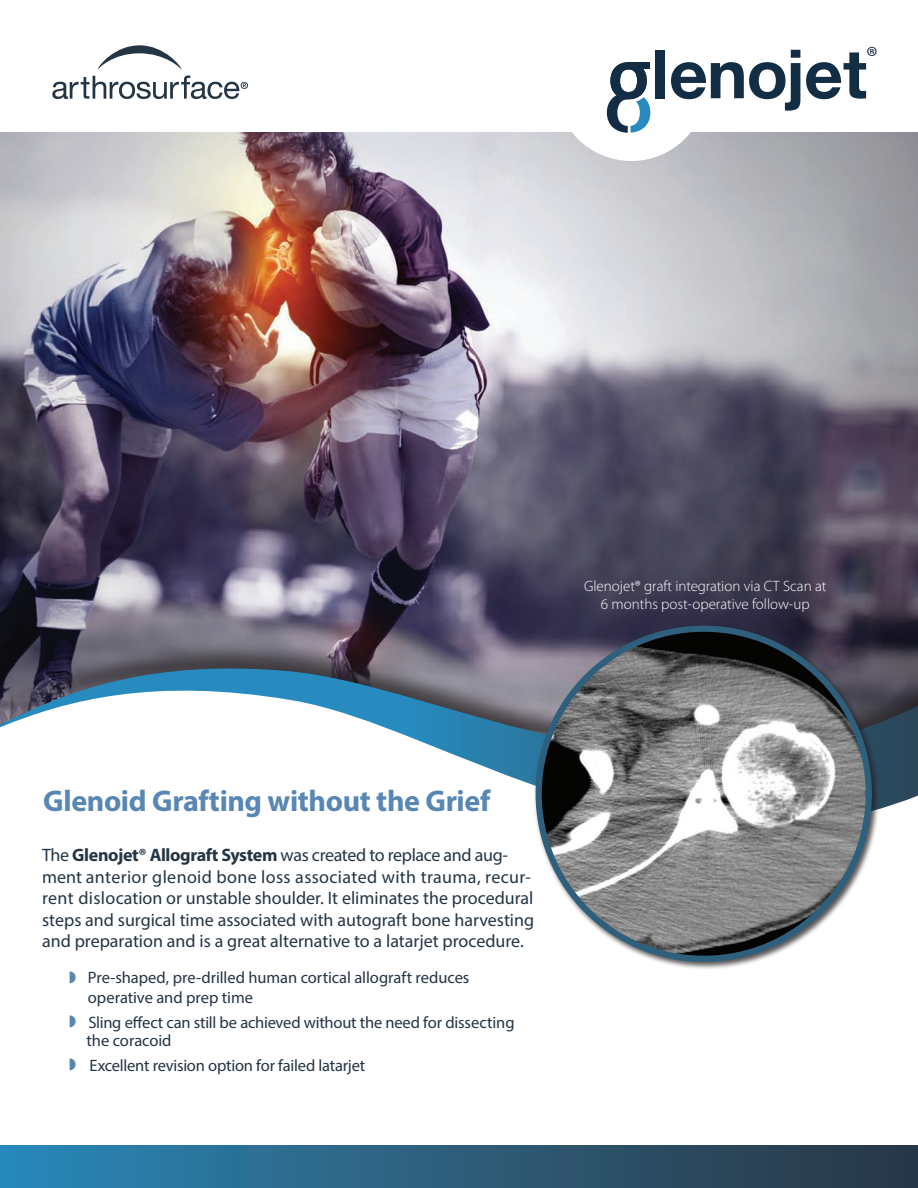
<style>
.page{position:relative;width:918px;height:1188px;background:#fff}
.page>*{position:absolute;margin:0;border:0;box-sizing:border-box;transform-origin:0 0}
.head_2{font:700 30px "Myriad Pro";letter-spacing:-.015em;color:#5887b3}
.t1{font:28.05px "Myriad Pro";color:#253444}
.t2{font:18px/21.6px "Myriad Pro";color:#253544}
.t3{font:16.5px/19.8px "Myriad Pro";letter-spacing:-.01em;color:#253444}
.t4{font:300 15px "Myriad Pro";color:#fff}
.s1{font-weight:700}
.s2{color:#5887b3}
</style>
<div class="page">
<img style="left:0;top:132px;width:918px;height:508px">
<div style="left:556px;top:9px;width:151px;height:152px;background:#fff;border-radius:50%"></div>
<svg style="left:98px;top:45px;width:83px;height:24px"></svg>
<svg style="left:52px;top:75px;width:196px;height:24px"></svg>
<div style="left:655px;top:50px;width:10px;height:48px;background:#122d44"></div>
<svg style="left:671px;top:50px;width:129px;height:61px"></svg>
<svg style="left:806px;top:52px;width:60px;height:47px"></svg>
<svg style="left:607px;top:62px;width:43px;height:71px"></svg>
<div style="left:0;top:640px;width:918px;height:189px;background:#231f20;opacity:.75"></div>
<svg style="left:0;top:669px;width:918px;height:160px"></svg>
<div style="left:533px;top:623px;width:347px;height:347px;background:#231f20;opacity:.75"></div>
<img style="left:539px;top:629px;width:330px;height:330px;border-radius:165px">
<div style="left:0;top:1146px;width:918px;height:42px;background:linear-gradient(to right,#2b87b7,#2b3542)"></div>
<p class="t1" style="left:866px;top:40px;width:13px">®</p>
<p class="t4" style="left:584px;top:577px;width:244px">Glenojet® graft integration via CT Scan at</p>
<p class="t4" style="left:601px;top:595px;width:210px">6 months post-operative follow-up</p>
<p class="head_2" style="left:43px;top:781px;width:448px">Glenoid Grafting without the Grief</p>
<p class="t2" style="left:42px;top:844px;width:494px">The <span class="s1">Glenojet® Allograft System</span> was created to replace and aug&shy;ment anterior glenoid bone loss associated with trauma, recur&shy;rent dislocation or unstable shoulder. It eliminates the procedural steps and surgical time associated with autograft bone harvesting and preparation and is a great alternative to a latarjet procedure.</p>
<p class="t3" style="left:88px;top:968px;width:383px;text-indent:-19px"><span class="s2">◗</span> Pre-shaped, pre-drilled human cortical allograft reduces operative and prep time</p>
<p class="t3" style="left:87px;top:1013px;width:429px;line-height:18px;text-indent:-17px"><span class="s2">◗</span> Sling effect can still be achieved without the need for dissecting the coracoid</p>
<p class="t3" style="left:69px;top:1055px;width:298px"><span class="s2">◗</span> Excellent revision option for failed latarjet</p>
</div>
